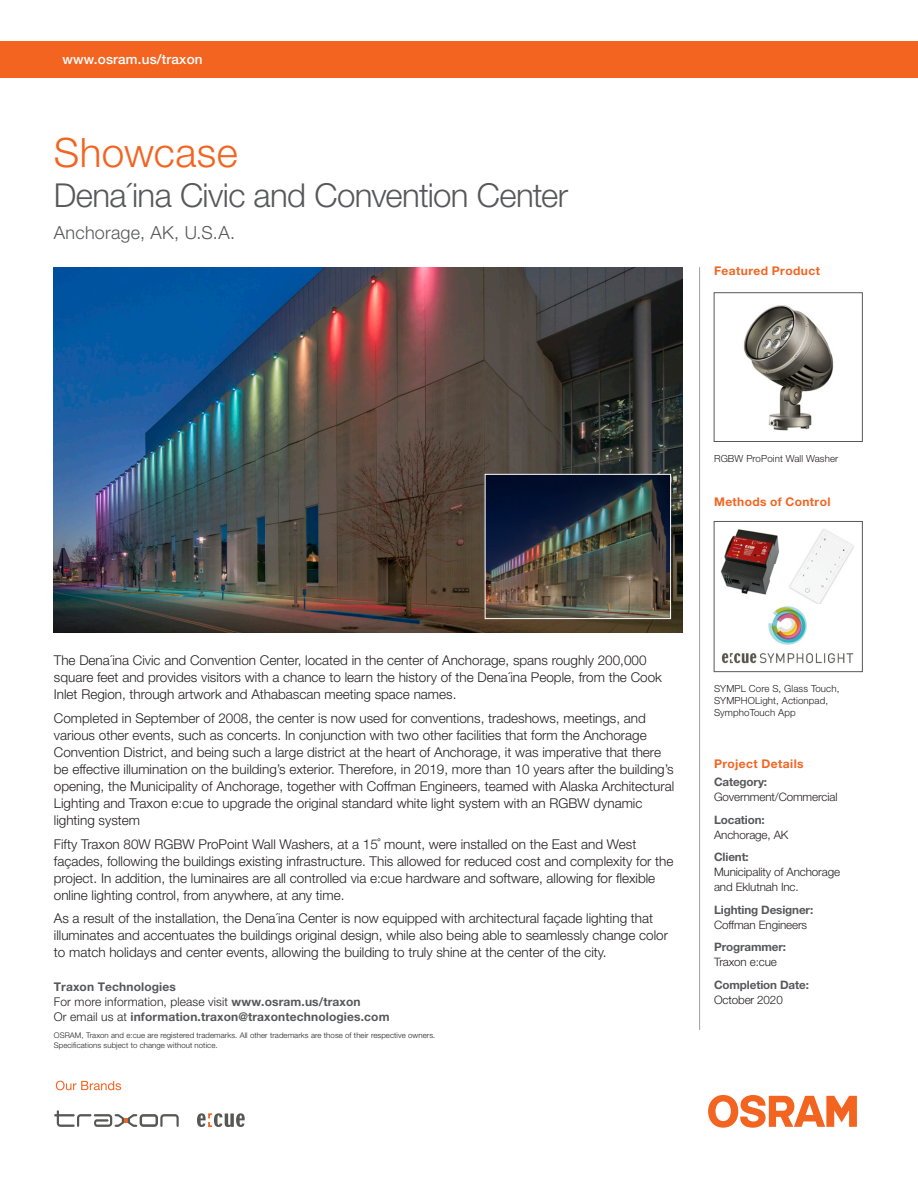
<style>
.page{position:relative;width:918px;height:1188px;background:#fff}
.page>*{position:absolute;margin:0;border:0;box-sizing:border-box;transform-origin:0 0}
.Letter_Headline_27{font:300 40.5px "Helvetica Neue LT Pro";letter-spacing:.01em;color:#f36421}
.Letter_Headline_27-2{font:300 33px "Helvetica Neue LT Pro";letter-spacing:-.02em;color:#57585a}
.Letter_Headline_27-3{font:300 18px "Helvetica Neue LT Pro";letter-spacing:.015em;color:#57585a}
.Data_Body{font:300 13.5px/17px "Helvetica Neue LT Pro";color:#231f20}
.Letter_Cover_URL_Ban{font:500 13.5px "Helvetica Neue LT Pro";letter-spacing:.015em;color:#fff}
.Data_Body-2{font:700 12px/15px "Helvetica Neue LT Pro";letter-spacing:.01em;color:#57585a}
.A5_Tablehead_8{font:700 12px "Helvetica Neue LT Pro";letter-spacing:.035em;color:#f36421}
.Project_Detaila{font:700 12px "Helvetica Neue LT Pro";letter-spacing:.035em;color:#f36421}
.Project_Detaila-2{font:300 11.7px/15px "Helvetica Neue LT Pro";letter-spacing:-.01em;color:#231f20}
.Project_Detaila-3{font:700 11.7px/15px "Helvetica Neue LT Pro";letter-spacing:-.01em;color:#57585a}
.Data_Body-3{font:300 9.75px/12px "Helvetica Neue LT Pro";letter-spacing:.01em;color:#231f20}
.Data_Body-4{font:300 7.8px/10.5px "Helvetica Neue LT Pro";letter-spacing:.01em;color:#231f20}
.s1{font-weight:300;color:#231f20}
.s2{font-weight:700;color:#57585a}
</style>
<div class="page">
<svg style="left:708px;top:1095px;width:149px;height:33px"></svg>
<div style="left:0;top:41px;width:918px;height:37px;background:#f36421"></div>
<svg style="left:54px;top:1110px;width:125px;height:17px"></svg>
<svg style="left:56px;top:1081px;width:65px;height:9px"></svg>
<svg style="left:197px;top:1113px;width:48px;height:14px"></svg>
<hr style="left:699px;top:267px;width:1px;height:763px;background:#9d9fa2">
<img style="left:54px;top:267px;width:629px;height:366px">
<img style="left:487px;top:476px;width:182px;height:141px">
<div style="left:485px;top:474px;width:186px;height:145px;border:1px solid #fff"></div>
<img style="left:743px;top:305px;width:91px;height:126px">
<div style="left:714px;top:521px;width:148px;height:151px;border:1px solid #57585a"></div>
<img style="left:720px;top:529px;width:59px;height:66px">
<img style="left:789px;top:529px;width:65px;height:75px">
<img style="left:721px;top:606px;width:133px;height:58px">
<p class="Letter_Cover_URL_Ban" style="left:63px;top:51px;width:142px">www.osram.us/traxon</p>
<p class="Letter_Headline_27" style="left:54px;top:127px;width:185px">Showcase</p>
<p class="Letter_Headline_27-2" style="left:54px;top:175px;width:516px">Dena´ina Civic and Convention Center</p>
<p class="Letter_Headline_27-3" style="left:54px;top:221px;width:183px">Anchorage, AK, U.S.A.</p>
<p class="A5_Tablehead_8" style="left:714px;top:264px;width:108px">Featured Product</p>
<p class="Data_Body-3" style="left:714px;top:452px;width:126px">RGBW ProPoint Wall Washer</p>
<p class="A5_Tablehead_8" style="left:714px;top:494px;width:118px">Methods of Control</p>
<p class="Data_Body" style="left:54px;top:651px;width:610px">The Dena´ina Civic and Convention Center, located in the center of Anchorage, spans roughly 200,000 square feet and provides visitors with a chance to learn the history of the Dena´ina People, from the Cook<br>Inlet Region, through artwork and Athabascan meeting space names.</p>
<p class="Data_Body" style="left:54px;top:709px;width:622px">Completed in September of 2008, the center is now used for conventions, tradeshows, meetings, and various other events, such as concerts. In conjunction with two other facilities that form the Anchorage Convention District, and being such a large district at the heart of Anchorage, it was imperative that there be effective illumination on the building’s exterior. Therefore, in 2019, more than 10 years after the building’s opening, the Municipality of Anchorage, together with Coffman Engineers, teamed with Alaska Architectural Lighting and Traxon e:cue to upgrade the original standard white light system with an RGBW dynamic lighting system</p>
<p class="Data_Body" style="left:54px;top:835px;width:621px">Fifty Traxon 80W RGBW ProPoint Wall Washers, at a 15˚ mount, were installed on the East and West façades, following the buildings existing infrastructure. This allowed for reduced cost and complexity for the project. In addition, the luminaires are all controlled via e:cue hardware and software, allowing for flexible online lighting control, from anywhere, at any time.</p>
<p class="Data_Body" style="left:54px;top:910px;width:616px">As a result of the installation, the Dena´ina Center is now equipped with architectural façade lighting that illuminates and accentuates the buildings original design, while also being able to seamlessly change color to match holidays and center events, allowing the building to truly shine at the center of the city.</p>
<p class="Data_Body-2" style="left:54px;top:979px;width:337px">Traxon Technologies<br><span class="s1">For more information, please visit</span> www.osram.us/traxon<br><span class="s1">Or email us at</span> information.traxon@traxontechnologies.com</p>
<p class="Data_Body-4" style="left:54px;top:1030px;width:383px">OSRAM, Traxon and e:cue are registered trademarks. All other trademarks are those of their respective owners.<br>Specifications subject to change without notice.</p>
<p class="Data_Body-3" style="left:714px;top:682px;width:127px">SYMPL Core S, Glass Touch,<br>SYMPHOLight, Actionpad,<br>SymphoTouch App</p>
<p class="Project_Detaila" style="left:714px;top:756px;width:91px">Project Details</p>
<p class="Project_Detaila-2" style="left:714px;top:774px;width:125px"><span class="s2">Category:<br></span>Government/Commercial</p>
<p class="Project_Detaila-2" style="left:714px;top:812px;width:76px"><span class="s2">Location:<br></span>Anchorage, AK</p>
<p class="Project_Detaila-2" style="left:714px;top:849px;width:127px"><span class="s2">Client:<br></span>Municipality of Anchorage and Eklutnah Inc.</p>
<p class="Project_Detaila-3" style="left:714px;top:902px;width:101px">Lighting Designer:<br><span class="s1">Coffman Engineers</span></p>
<p class="Project_Detaila-3" style="left:714px;top:939px;width:74px">Programmer:<br><span class="s1">Traxon e:cue</span></p>
<p class="Project_Detaila-3" style="left:714px;top:977px;width:96px">Completion Date:<br><span class="s1">October 2020</span></p>
</div>
